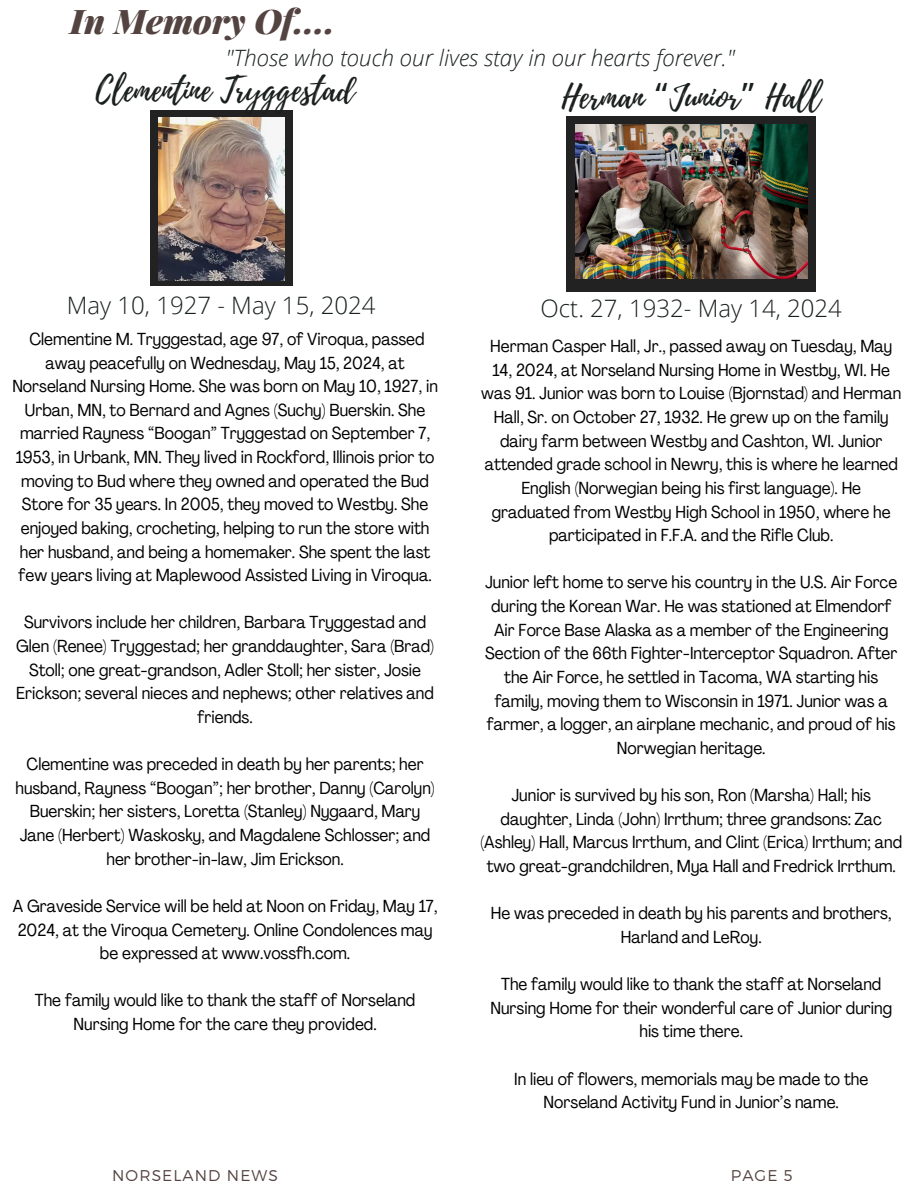
<style>
.page{position:relative;width:918px;height:1188px;background:#fff}
.page>*{position:absolute;margin:0;border:0;box-sizing:border-box;transform-origin:0 0}
.t1{font:italic 900 34.05px "Playfair Display";color:#544441}
.t2{font:33px "Playlist Script";color:#19201e}
.t3{font:300 24px "Open Sans";color:#19201e}
.t4{font:italic 300 22.5px "Open Sans";color:#19201e}
.t5{font:condensed 17.25px/23.7px "Agrandir";color:#000;text-align:center}
.t6{font:300 15.6px "Montserrat";letter-spacing:.07em;color:#544441}
.s1{font-family:"Noto Sans Gurmukhi"}
</style>
<div class="page">
<div style="left:150px;top:110px;width:143px;height:176px;background:#222"></div>
<div style="left:566px;top:116px;width:250px;height:176px;background:#222"></div>
<img style="left:576px;top:124px;width:232px;height:154px">
<img style="left:158px;top:118px;width:126px;height:163px">
<h3 class="t1" style="left:70px;top:-3px;width:267px">In Memory Of....</h3>
<p class="t4" style="left:225px;top:42px;width:511px">"Those who touch our lives stay in our hearts forever."</p>
<h2 class="t2" style="left:96px;top:67px;width:260px">Clementine Tryggestad</h2>
<h1 class="t2" style="left:562px;top:73px;width:260px">Herman <span class="s1">“</span>Junior<span class="s1">”</span> Hall</h1>
<p class="t3" style="left:67px;top:289px;width:310px">May 10, 1927 - May 15, 2024</p>
<p class="t5" style="left:12px;top:329px;width:427px">Clementine M. Tryggestad, age 97, of Viroqua, passed away peacefully on Wednesday, May 15, 2024, at Norseland Nursing Home. She was born on May 10, 1927, in Urban, MN, to Bernard and Agnes (Suchy) Buerskin. She married Rayness “Boogan” Tryggestad on September 7, 1953, in Urbank, MN. They lived in Rockford, Illinois prior to moving to Bud where they owned and operated the Bud Store for 35 years. In 2005, they moved to Westby. She enjoyed baking, crocheting, helping to run the store with her husband, and being a homemaker. She spent the last few years living at Maplewood Assisted Living in Viroqua.</p>
<p class="t5" style="left:16px;top:612px;width:419px">Survivors include her children, Barbara Tryggestad and Glen (Renee) Tryggestad; her granddaughter, Sara (Brad)<br>Stoll; one great-grandson, Adler Stoll; her sister, Josie Erickson; several nieces and nephews; other relatives and friends.</p>
<p class="t5" style="left:15px;top:754px;width:421px">Clementine was preceded in death by her parents; her husband, Rayness “Boogan”; her brother, Danny (Carolyn)<br>Buerskin; her sisters, Loretta (Stanley) Nygaard, Mary Jane (Herbert) Waskosky, and Magdalene Schlosser; and her brother-in-law, Jim Erickson.</p>
<h4 class="t5" style="left:13px;top:896px;width:426px">A Graveside Service will be held at Noon on Friday, May 17,<br>2024, at the Viroqua Cemetery. Online Condolences may be expressed at www.vossfh.com.</h4>
<h4 class="t5" style="left:35px;top:990px;width:382px">The family would like to thank the staff of Norseland<br>Nursing Home for the care they provided.</h4>
<p class="t3" style="left:541px;top:291px;width:303px">Oct. 27, 1932- May 14, 2024</p>
<p class="t5" style="left:481px;top:336px;width:421px">Herman Casper Hall, Jr., passed away on Tuesday, May 14, 2024, at Norseland Nursing Home in Westby, WI. He was 91. Junior was born to Louise (Bjornstad) and Herman Hall, Sr. on October 27, 1932. He grew up on the family dairy farm between Westby and Cashton, WI. Junior attended grade school in Newry, this is where he learned English (Norwegian being his first language). He graduated from Westby High School in 1950, where he participated in F.F.A. and the Rifle Club.</p>
<p class="t5" style="left:485px;top:572px;width:414px">Junior left home to serve his country in the U.S. Air Force during the Korean War. He was stationed at Elmendorf Air Force Base Alaska as a member of the Engineering Section of the 66th Fighter-Interceptor Squadron. After the Air Force, he settled in Tacoma, WA starting his family, moving them to Wisconsin in 1971. Junior was a farmer, a logger, an airplane mechanic, and proud of his Norwegian heritage.</p>
<p class="t5" style="left:480px;top:785px;width:423px">Junior is survived by his son, Ron (Marsha) Hall; his daughter, Linda (John) Irrthum; three grandsons: Zac (Ashley) Hall, Marcus Irrthum, and Clint (Erica) Irrthum; and two great-grandchildren, Mya Hall and Fredrick Irrthum.</p>
<p class="t5" style="left:491px;top:903px;width:402px">He was preceded in death by his parents and brothers,<br>Harland and LeRoy.</p>
<p class="t5" style="left:490px;top:974px;width:403px">The family would like to thank the staff at Norseland<br>Nursing Home for their wonderful care of Junior during his time there.</p>
<p class="t5" style="left:514px;top:1068px;width:356px">In lieu of flowers, memorials may be made to the<br>Norseland Activity Fund in Junior’s name.</p>
<p class="t6" style="left:112px;top:1165px;width:167px">NORSELAND NEWS</p>
<h3 class="t6" style="left:731px;top:1165px;width:63px">PAGE 5</h3>
</div>
